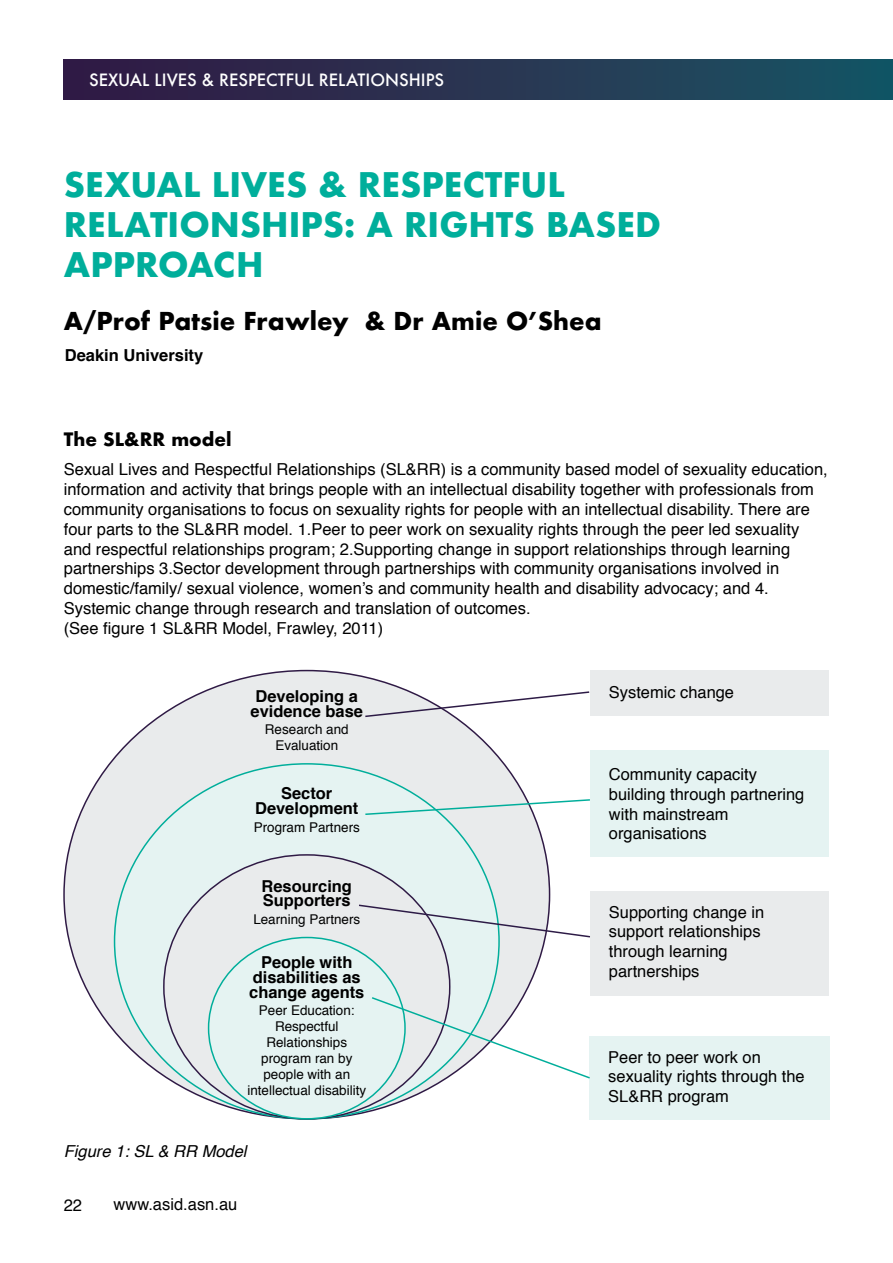
<style>
.page{position:relative;width:893px;height:1263px;background:#fff}
.page>*{position:absolute;margin:0;border:0;box-sizing:border-box;transform-origin:0 0}
.t1{font:700 33px/39.6px "Futura";color:#00ae9b}
.t2{font:700 24px "Futura";color:#000}
.t3{font:700 18px "Futura";color:#000}
.t4{font:16.5px/19.8px "Helvetica";color:#000}
.t5{font:700 16.5px/15px "Helvetica";color:#000;text-align:center}
.t6{font:500 16.5px "Futura";color:#fff}
.t7{font:italic 16.5px "Helvetica";color:#000}
.t8{font:13.5px/16.2px "Helvetica";color:#000;text-align:center}
</style>
<div class="page">
<div style="left:64px;top:670px;width:486px;height:449px;background:#e9ebec;border-radius:50%"></div>
<div style="left:115px;top:764px;width:384px;height:355px;background:#e5f3f2;border-radius:50%"></div>
<div style="left:164px;top:855px;width:286px;height:264px;background:#e9ebec;border-radius:50%"></div>
<div style="left:590px;top:891px;width:238px;height:105px;background:#e9ebec"></div>
<div style="left:590px;top:750px;width:238px;height:106px;background:#e5f3f2"></div>
<div style="left:589px;top:1036px;width:240px;height:83px;background:#e5f3f2"></div>
<div style="left:64px;top:60px;width:829px;height:40px;background:linear-gradient(to right,#341742,#195463)"></div>
<div style="left:209px;top:937px;width:196px;height:182px;background:#e5f3f2;border-radius:50%"></div>
<div style="left:590px;top:670px;width:238px;height:46px;background:#e9ebec"></div>
<svg style="left:365px;top:798px;width:225px;height:18px"></svg>
<svg style="left:365px;top:690px;width:225px;height:28px"></svg>
<svg style="left:372px;top:996px;width:218px;height:84px"></svg>
<svg style="left:359px;top:903px;width:231px;height:35px"></svg>
<p class="t6" style="left:89px;top:68px;width:356px">SEXUAL LIVES &amp; RESPECTFUL RELATIONSHIPS</p>
<p class="t6" style="left:94px;top:68px;width:339px">RUNNING AHEAD – DEDIFFEREN ATION?</p>
<h1 class="t1" style="left:64px;top:165px;width:599px">SEXUAL LIVES &amp; RESPECTFUL<br>RELATIONSHIPS: A RIGHTS BASED<br>APPROACH</h1>
<h2 class="t2" style="left:64px;top:304px;width:539px">A/Prof Patsie Frawley &amp; Dr Amie O’Shea</h2>
<p class="t5" style="left:65px;top:348px;width:140px">Deakin University</p>
<p class="t3" style="left:64px;top:426px;width:169px">The SL&amp;RR model</p>
<p class="t4" style="left:64px;top:460px;width:765px">Sexual Lives and Respectful Relationships (SL&amp;RR) is a community based model of sexuality education, information and activity that brings people with an intellectual disability together with professionals from community organisations to focus on sexuality rights for people with an intellectual disability. There are four parts to the SL&amp;RR model. 1.Peer to peer work on sexuality rights through the peer led sexuality and respectful relationships program; 2.Supporting change in support relationships through learning partnerships 3.Sector development through partnerships with community organisations involved in domestic/family/ sexual violence, women’s and community health and disability advocacy; and 4.<br>Systemic change through research and translation of outcomes.<br>(See figure 1 SL&amp;RR Model, Frawley, 2011)</p>
<p class="t5" style="left:251px;top:689px;width:114px">Developing a evidence base</p>
<p class="t8" style="left:265px;top:722px;width:85px">Research and<br>Evaluation</p>
<p class="t5" style="left:255px;top:786px;width:105px">Sector<br>Development</p>
<p class="t8" style="left:254px;top:819px;width:108px">Program Partners</p>
<p class="t5" style="left:262px;top:878px;width:92px;text-align:left">Resourcing<br>Supporters</p>
<p class="t8" style="left:253px;top:911px;width:108px">Learning Partners</p>
<p class="t5" style="left:249px;top:955px;width:117px">People with disabilities as change agents</p>
<p class="t8" style="left:247px;top:1002px;width:120px">Peer Education:<br>Respectful<br>Relationships program ran by people with an intellectual disability</p>
<p class="t7" style="left:64px;top:1138px;width:184px">Figure 1: SL &amp; RR Model</p>
<p class="t4" style="left:64px;top:1195px;width:20px">22</p>
<p class="t4" style="left:114px;top:1195px;width:125px">www.asid.asn.au</p>
<p class="t4" style="left:609px;top:683px;width:127px">Systemic change</p>
<p class="t4" style="left:609px;top:765px;width:197px">Community capacity building through partnering with mainstream organisations</p>
<p class="t4" style="left:609px;top:902px;width:157px">Supporting change in support relationships through learning partnerships</p>
<p class="t4" style="left:608px;top:1047px;width:198px">Peer to peer work on sexuality rights through the<br>SL&amp;RR program</p>
</div>
